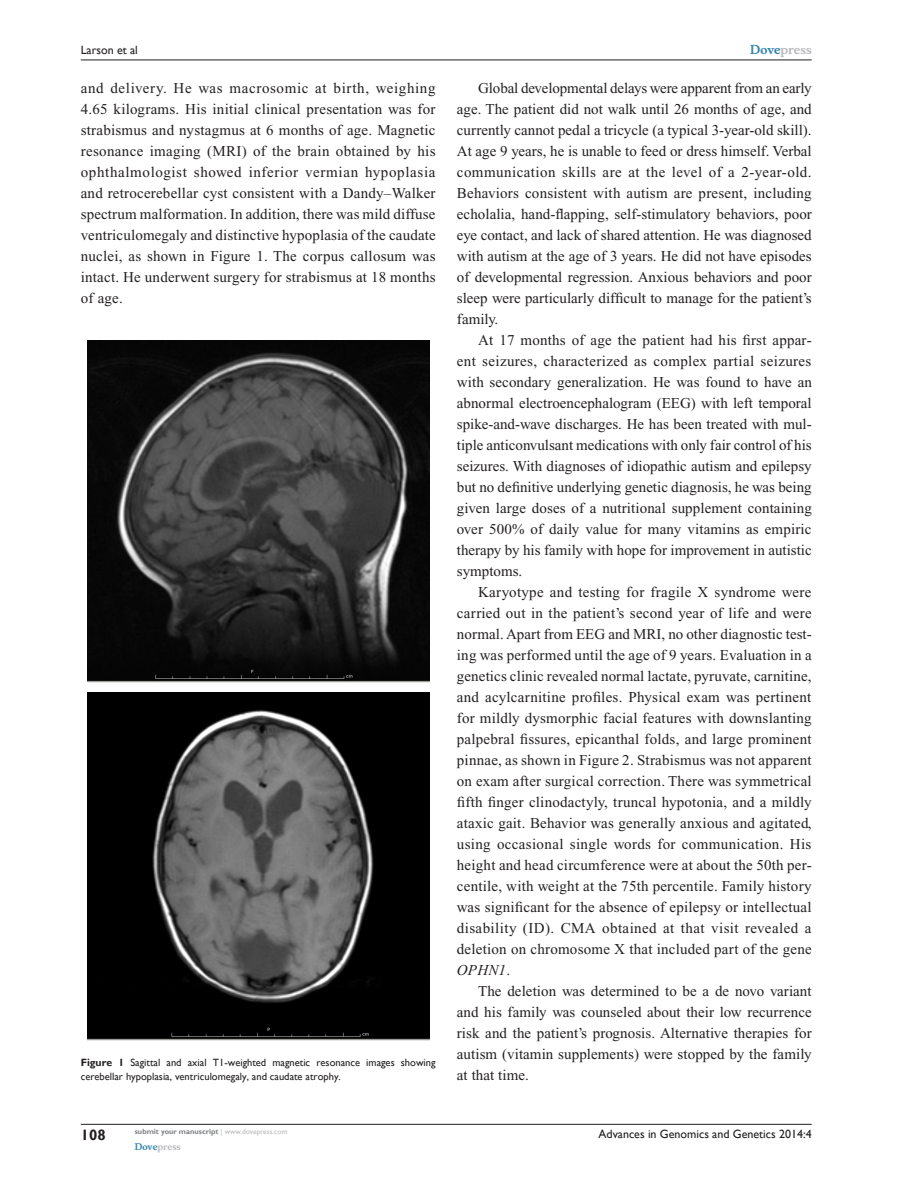
<style>
.page{position:relative;width:918px;height:1188px;background:#fff}
.page>*{position:absolute;margin:0;border:0;box-sizing:border-box;transform-origin:0 0}
.Tx{font:15px/21px "Times New Roman";letter-spacing:.005em;color:#231f20;text-align:justify}
.TxF{font:15px/21px "Times New Roman";letter-spacing:.015em;color:#231f20;text-align:justify}
.RunFolio-V{font:700 15px "Gill Sans";color:#231f20}
.RunF-V{font:12px "Gill Sans";color:#231f20}
.RunH-V{font:12px "Gill Sans";color:#231f20}
.RunH-Brand-V{font:700 12px "Musee";color:#b8b9bc}
.FC{font:10.5px/13.5px "Gill Sans";color:#231f20}
.RunF-Brand-V{font:700 9px "Musee";color:#b8b9bc}
.RunF-SubmityourMS-V{font:700 7.5px "Gill Sans";color:#808285}
.s1{color:#3485ae}
.s2{font-style:italic}
.s3{font-weight:700}
.s4{font-weight:400;color:#b8b9bc}
</style>
<div class="page">
<hr style="left:81px;top:1124px;width:731px;height:1px;background:#231f20">
<hr style="left:81px;top:60px;width:731px;height:1px;background:#231f20">
<img style="left:87px;top:340px;width:342px;height:342px">
<img style="left:87px;top:693px;width:342px;height:348px">
<p class="RunH-Brand-V" style="left:750px;top:43px;width:63px"><span class="s1">Dove</span>press</p>
<p class="RunH-V" style="left:81px;top:43px;width:59px">Larson et al</p>
<p class="TxF" style="left:81px;top:77px;width:357px">and delivery. He was macrosomic at birth, weighing 4.65 kilograms. His initial clinical presentation was for strabismus and nystagmus at 6 months of age. Magnetic resonance imaging (MRI) of the brain obtained by his ophthalmologist showed inferior vermian hypoplasia and retrocerebellar cyst consistent with a Dandy–Walker spectrum malformation. In addition, there was mild diffuse ventriculomegaly and distinctive hypoplasia of the caudate nuclei, as shown in Figure 1. The corpus callosum was intact. He underwent surgery for strabismus at 18 months of age.</p>
<p class="Tx" style="left:457px;top:77px;width:357px;text-indent:21px">Global developmental delays were apparent from an early age. The patient did not walk until 26 months of age, and currently cannot pedal a tricycle (a typical 3-year-old skill).<br>At age 9 years, he is unable to feed or dress himself. Verbal communication skills are at the level of a 2-year-old.<br>Behaviors consistent with autism are present, including echolalia, hand-flapping, self-stimulatory behaviors, poor eye contact, and lack of shared attention. He was diagnosed with autism at the age of 3 years. He did not have episodes of developmental regression. Anxious behaviors and poor sleep were particularly difficult to manage for the patient’s family.</p>
<p class="Tx" style="left:457px;top:329px;width:357px;text-indent:21px">At 17 months of age the patient had his first appar&shy;ent seizures, characterized as complex partial seizures with secondary generalization. He was found to have an abnormal electroencephalogram (EEG) with left temporal spike-and-wave discharges. He has been treated with mul&shy;tiple anticonvulsant medications with only fair control of his seizures. With diagnoses of idiopathic autism and epilepsy but no definitive underlying genetic diagnosis, he was being given large doses of a nutritional supplement containing over 500% of daily value for many vitamins as empiric therapy by his family with hope for improvement in autistic symptoms.</p>
<p class="Tx" style="left:457px;top:581px;width:356px;text-indent:21px">Karyotype and testing for fragile X syndrome were carried out in the patient’s second year of life and were normal. Apart from EEG and MRI, no other diagnostic test&shy;ing was performed until the age of 9 years. Evaluation in a genetics clinic revealed normal lactate, pyruvate, carnitine, and acylcarnitine profiles. Physical exam was pertinent for mildly dysmorphic facial features with downslanting palpebral fissures, epicanthal folds, and large prominent pinnae, as shown in Figure 2. Strabismus was not apparent on exam after surgical correction. There was symmetrical fifth finger clinodactyly, truncal hypotonia, and a mildly ataxic gait. Behavior was generally anxious and agitated, using occasional single words for communication. His height and head circumference were at about the 50th per&shy;centile, with weight at the 75th percentile. Family history was significant for the absence of epilepsy or intellectual disability (ID). CMA obtained at that visit revealed a deletion on chromosome X that included part of the gene <span class="s2">OPHN1</span>.</p>
<p class="Tx" style="left:457px;top:980px;width:356px;text-indent:21px">The deletion was determined to be a de novo variant and his family was counseled about their low recurrence risk and the patient’s prognosis. Alternative therapies for autism (vitamin supplements) were stopped by the family at that time.</p>
<p class="FC" style="left:81px;top:1056px;width:356px"><span class="s3">Figure 1</span> Sagittal and axial T1-weighted magnetic resonance images showing cerebellar hypoplasia, ventriculomegaly, and caudate atrophy.</p>
<p class="RunFolio-V" style="left:81px;top:1126px;width:26px">108</p>
<p class="RunF-SubmityourMS-V" style="left:135px;top:1127px;width:154px">submit your manuscript <span class="s4">| www.dovepress.com</span></p>
<p class="RunF-Brand-V" style="left:135px;top:1141px;width:48px"><span class="s1">Dove</span>press</p>
<p class="RunF-V" style="left:599px;top:1127px;width:215px">Advances in Genomics and Genetics 2014:4</p>
</div>
